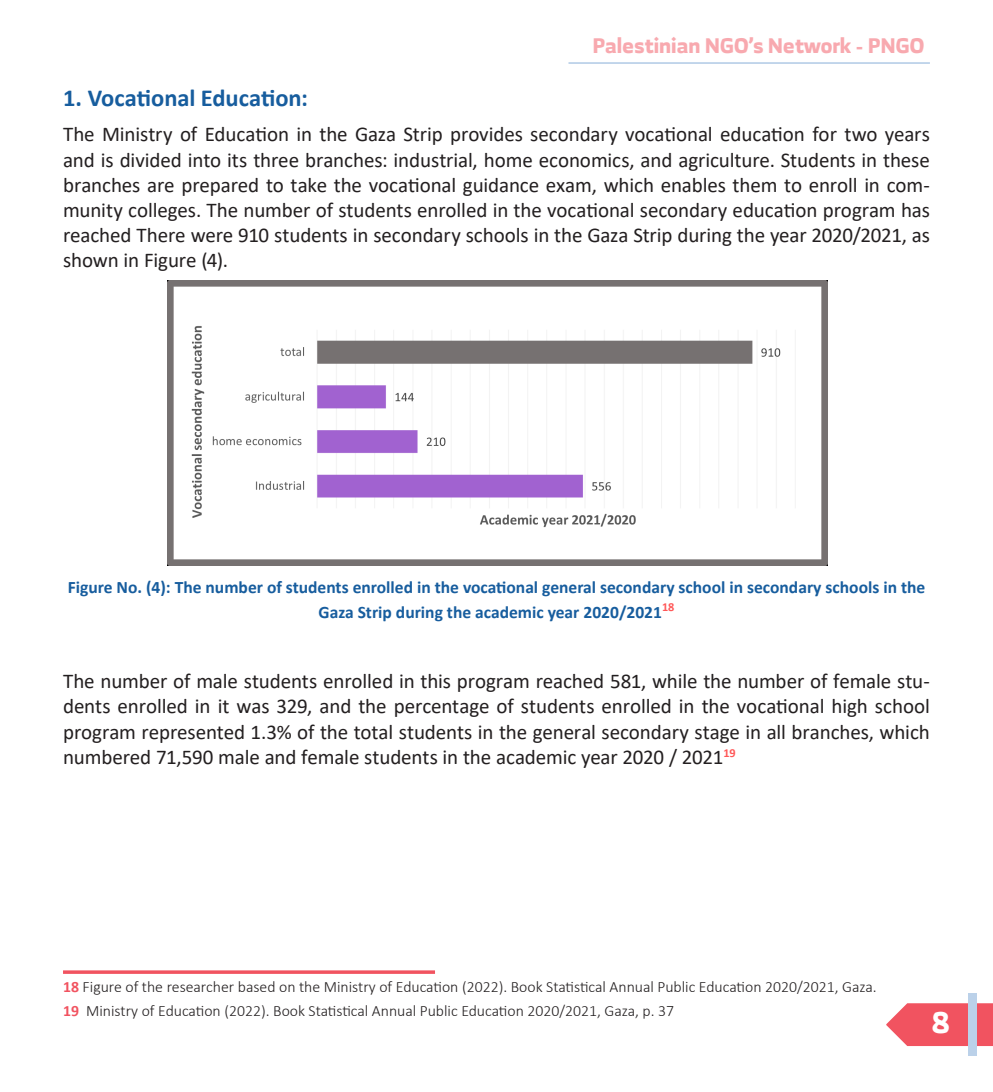
<style>
.page{position:relative;width:993px;height:1092px;background:#fff}
.page>*{position:absolute;margin:0;border:0;box-sizing:border-box;transform-origin:0 0}
.t1{font:700 29.75px "RB";color:#fff}
.t2{font:700 24.5px "Calibri";letter-spacing:-.005em;color:#175d9e}
.t3{font:21px/25.2px "Calibri";letter-spacing:-.01em;color:#231f20;text-align:justify}
.t4{font:700 21px "RB";color:#f8a9af}
.t5{font:700 17.5px/25.2px "Calibri";color:#175d9e;text-align:center}
.t6{font:300 15.75px "Calibri";color:#231f20}
.s1{font-weight:700;color:#f15360}
</style>
<div class="page">
<svg style="left:886px;top:1003px;width:106px;height:42px;background:#f16772"></svg>
<div style="left:968px;top:993px;width:8px;height:62px;background:#bbd1e9"></div>
<img style="left:168px;top:280px;width:658px;height:286px">
<hr style="left:63px;top:970px;width:372px;height:3px;background:#f15360">
<hr style="left:568px;top:62px;width:361px;height:2px;background:#bbd1e9">
<p class="t4" style="left:592px;top:34px;width:333px">Palestinian NGO’s Network - PNGO</p>
<p class="t2" style="left:63px;top:81px;width:246px">1. Vocational Education:</p>
<p class="t3" style="left:63px;top:121px;width:868px">The Ministry of Education in the Gaza Strip provides secondary vocational education for two years and is divided into its three branches: industrial, home economics, and agriculture. Students in these branches are prepared to take the vocational guidance exam, which enables them to enroll in com&shy;munity colleges. The number of students enrolled in the vocational secondary education program has reached There were 910 students in secondary schools in the Gaza Strip during the year 2020/2021, as shown in Figure (4).</p>
<p class="t5" style="left:68px;top:574px;width:858px">Figure No. (4): The number of students enrolled in the vocational general secondary school in secondary schools in the<br>Gaza Strip during the academic year 2020/2021<sup>18</sup></p>
<p class="t3" style="left:63px;top:668px;width:868px">The number of male students enrolled in this program reached 581, while the number of female stu&shy;dents enrolled in it was 329, and the percentage of students enrolled in the vocational high school program represented 1.3% of the total students in the general secondary stage in all branches, which numbered 71,590 male and female students in the academic year 2020 / 2021<sup>19</sup></p>
<p class="t6" style="left:63px;top:976px;width:814px"><span class="s1">18</span> Figure of the researcher based on the Ministry of Education (2022). Book Statistical Annual Public Education 2020/2021, Gaza.</p>
<p class="t6" style="left:63px;top:1000px;width:612px"><span class="s1">19</span> Ministry of Education (2022). Book Statistical Annual Public Education 2020/2021, Gaza, p. 37</p>
<p class="t1" style="left:931px;top:1005px;width:19px">8</p>
</div>
